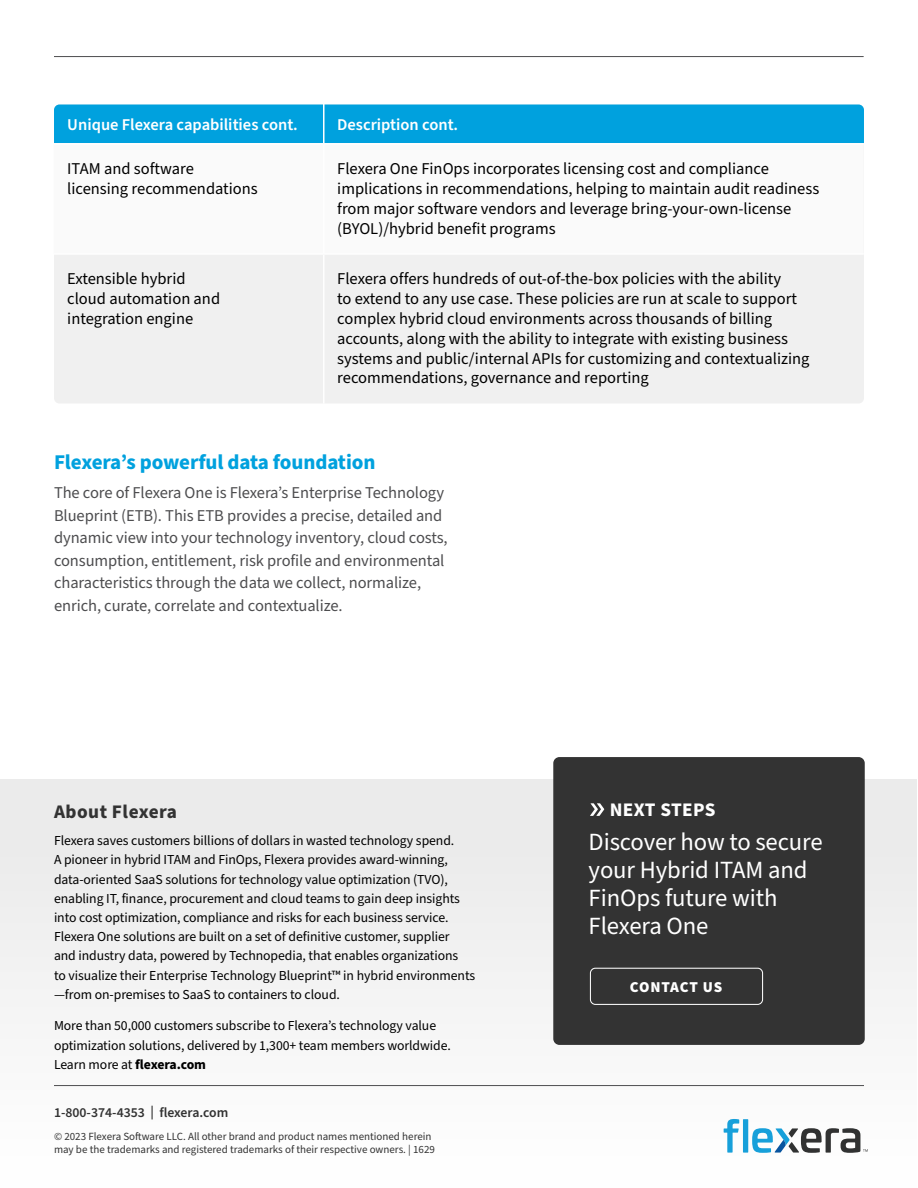
<style>
.page{position:relative;width:918px;height:1188px;background:#fff}
.page>*{position:absolute;margin:0;border:0;box-sizing:border-box;transform-origin:0 0}
.t1{font:24.75px/27.9px "Source Sans Pro";letter-spacing:-.005em;color:#fff}
.t2{font:700 21px "Source Sans Pro";letter-spacing:-.005em;color:#00a1de}
.t3{font:700 19.2px "Source Sans Pro";letter-spacing:.025em;color:#333}
.t4{font:700 19.2px "Source Sans Pro";letter-spacing:.02em;color:#fff}
.t5{font:16.5px/19.8px "Source Sans Pro";color:#000}
.t6{font:16.5px/22.5px "Source Sans Pro";letter-spacing:-.005em;color:#4d4d4f}
.t7{font:600 16.5px "Source Sans Pro";color:#fff}
.t8{font:900 15.15px "Source Sans Pro";letter-spacing:.05em;color:#fff}
.t9{font:13.8px/19.2px "Source Sans Pro";letter-spacing:-.005em;color:#000}
.t10{font:600 13.8px "Source Sans Pro";color:#333}
.t11{font:10.95px/13.2px "Source Sans Pro";color:#333}
.s1{font-weight:700}
</style>
<div class="page">
<div style="left:1px;top:780px;width:916px;height:408px;background:#f5f5f5"></div>
<hr style="left:54px;top:1085px;width:810px;height:1px;background:#4d4d4f">
<div style="left:554px;top:758px;width:310px;height:286px;background:#333;border-radius:5px"></div>
<div style="left:553px;top:757px;width:312px;height:288px;border:2px solid #333;border-radius:5px"></div>
<div style="left:590px;top:968px;width:173px;height:37px;border:1px solid #fff;border-radius:5px"></div>
<svg style="left:590px;top:803px;width:14px;height:13px"></svg>
<hr style="left:54px;top:56px;width:810px;height:1px;background:#4d4d4f">
<svg style="left:724px;top:1119px;width:15px;height:34px"></svg>
<div style="left:743px;top:1119px;width:5px;height:34px;background:#17a0da"></div>
<svg style="left:752px;top:1128px;width:116px;height:25px"></svg>
<div style="left:54px;top:105px;width:810px;height:299px;background:#f0f0f0;border-radius:5px"></div>
<div style="left:54px;top:105px;width:810px;height:38px;background:#00a1de"></div>
<hr style="left:323px;top:100px;width:2px;height:43px;background:#fff">
<hr style="left:54px;top:143px;width:270px;height:2px;background:#fff">
<hr style="left:324px;top:143px;width:540px;height:2px;background:#fff">
<hr style="left:323px;top:145px;width:2px;height:108px;background:#fff">
<hr style="left:54px;top:253px;width:270px;height:2px;background:#fff">
<hr style="left:324px;top:253px;width:540px;height:2px;background:#fff">
<hr style="left:323px;top:255px;width:2px;height:149px;background:#fff">
<p class="t7" style="left:67px;top:114px;width:232px">Unique Flexera capabilities cont.</p>
<p class="t7" style="left:337px;top:114px;width:122px">Description cont.</p>
<p class="t5" style="left:67px;top:159px;width:192px">ITAM and software licensing recommendations</p>
<p class="t5" style="left:337px;top:159px;width:484px">Flexera One FinOps incorporates licensing cost and compliance implications in recommendations, helping to maintain audit readiness from major software vendors and leverage bring-your-own-license (BYOL)/hybrid benefit programs</p>
<p class="t5" style="left:67px;top:269px;width:154px">Extensible hybrid cloud automation and integration engine</p>
<p class="t5" style="left:337px;top:269px;width:474px">Flexera offers hundreds of out-of-the-box policies with the ability<br>to extend to any use case. These policies are run at scale to support complex hybrid cloud environments across thousands of billing accounts, along with the ability to integrate with existing business systems and public/internal APIs for customizing and contextualizing recommendations, governance and reporting</p>
<h2 class="t2" style="left:54px;top:448px;width:323px">Flexera’s powerful data foundation</h2>
<p class="t6" style="left:54px;top:482px;width:395px">The core of Flexera One is Flexera’s Enterprise Technology Blueprint (ETB). This ETB provides a precise, detailed and dynamic view into your technology inventory, cloud costs, consumption, entitlement, risk profile and environmental characteristics through the data we collect, normalize, enrich, curate, correlate and contextualize.</p>
<h3 class="t3" style="left:54px;top:798px;width:125px">About Flexera</h3>
<p class="t9" style="left:54px;top:831px;width:423px">Flexera saves customers billions of dollars in wasted technology spend.<br>A pioneer in hybrid ITAM and FinOps, Flexera provides award-winning, data-oriented SaaS solutions for technology value optimization (TVO), enabling IT, finance, procurement and cloud teams to gain deep insights into cost optimization, compliance and risks for each business service.<br>Flexera One solutions are built on a set of definitive customer, supplier<br>and industry data, powered by Technopedia, that enables organizations<br>to visualize their Enterprise Technology Blueprint™ in hybrid environments —from on-premises to SaaS to containers to cloud.</p>
<p class="t9" style="left:54px;top:1017px;width:399px">More than 50,000 customers subscribe to Flexera’s technology value optimization solutions, delivered by 1,300+ team members worldwide.<br>Learn more at <span class="s1">flexera.com</span></p>
<p class="t10" style="left:54px;top:1103px;width:176px">1-800-374-4353 | flexera.com</p>
<p class="t11" style="left:54px;top:1130px;width:382px">© 2023 Flexera Software LLC. All other brand and product names mentioned herein may be the trademarks and registered trademarks of their respective owners. | 1629</p>
<h3 class="t4" style="left:610px;top:796px;width:107px">NEXT STEPS</h3>
<h1 class="t1" style="left:589px;top:829px;width:236px">Discover how to secure your Hybrid ITAM and<br>FinOps future with<br>Flexera One</h1>
<p class="t8" style="left:630px;top:976px;width:94px">CONTACT US</p>
</div>
